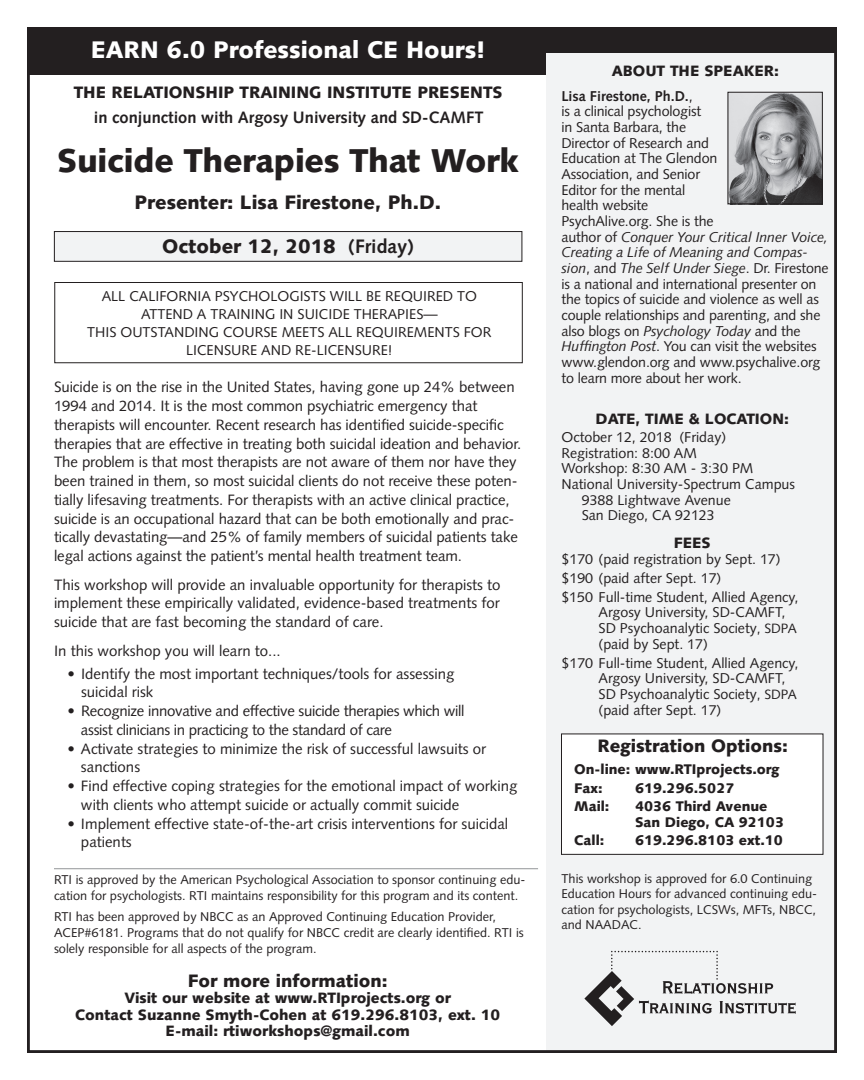
<style>
.page{position:relative;width:864px;height:1080px;background:#fff}
.page>*{position:absolute;margin:0;border:0;box-sizing:border-box;transform-origin:0 0}
.t1{font:900 33px "Syntax";letter-spacing:-.01em;color:#231f20}
.t2{font:900 24px "Syntax";color:#fff}
.t3{font:900 19.5px "Syntax";color:#231f20}
.t4{font:900 18px "Syntax";color:#231f20}
.t5{font:700 16.5px "Syntax";color:#231f20}
.t6{font:900 16.5px "Syntax";color:#231f20}
.t7{font:15px/18.8px "Syntax";letter-spacing:-.005em;color:#231f20}
.t8{font:900 15px/16.5px "Syntax";color:#231f20;text-align:center}
.t9{font:14.25px/15.8px "Syntax";color:#231f20}
.t10{font:900 13.95px/18.6px "Syntax";color:#231f20}
.t11{font:12.75px/15.3px "Syntax";color:#231f20}
.s1{font-weight:700}
.s2{font-style:italic}
.s3{font-size:13.5px}
</style>
<div class="page">
<div style="left:27px;top:40px;width:520px;height:34px;background:#231f20"></div>
<div style="left:547px;top:28px;width:289px;height:1024px;background:#f2f3f4"></div>
<div style="left:27px;top:28px;width:810px;height:25px;background:#231f20"></div>
<svg style="left:584px;top:951px;width:212px;height:75px"></svg>
<div style="left:561px;top:734px;width:262px;height:120px;background:#fff"></div>
<div style="left:561px;top:734px;width:262px;height:121px;border:1px solid #231f20"></div>
<div style="left:54px;top:232px;width:468px;height:29px;background:#f2f3f4"></div>
<div style="left:54px;top:231px;width:468px;height:31px;border:1px solid #231f20"></div>
<img style="left:730px;top:94px;width:91px;height:108px">
<div style="left:728px;top:92px;width:95px;height:112px;border:1px solid #231f20"></div>
<hr style="left:54px;top:868px;width:484px;height:1px;background:#939598">
<div style="left:54px;top:282px;width:469px;height:81px;border:1px solid #231f20"></div>
<h2 class="t2" style="left:91px;top:36px;width:396px">EARN 6.0 Professional CE Hours!</h2>
<p class="t6" style="left:74px;top:83px;width:430px">THE RELATIONSHIP TRAINING INSTITUTE PRESENTS</p>
<p class="t5" style="left:94px;top:108px;width:391px">in conjunction with Argosy University and SD-CAMFT</p>
<h1 class="t1" style="left:57px;top:141px;width:463px">Suicide Therapies That Work</h1>
<h3 class="t3" style="left:135px;top:191px;width:308px">Presenter: Lisa Firestone, Ph.D.</h3>
<h3 class="t3" style="left:162px;top:235px;width:253px">October 12, 2018 <span class="s1">(Friday)</span></h3>
<p class="t9" style="left:87px;top:287px;width:406px;line-height:18px;text-align:center">ALL CALIFORNIA PSYCHOLOGISTS WILL BE REQUIRED TO ATTEND A TRAINING IN SUICIDE THERAPIES—<br>THIS OUTSTANDING COURSE MEETS ALL REQUIREMENTS FOR LICENSURE AND RE-LICENSURE!</p>
<p class="t7" style="left:54px;top:378px;width:469px">Suicide is on the rise in the United States, having gone up 24% between 1994 and 2014. It is the most common psychiatric emergency that therapists will encounter. Recent research has identified suicide-specific therapies that are effective in treating both suicidal ideation and behavior.<br>The problem is that most therapists are not aware of them nor have they been trained in them, so most suicidal clients do not receive these poten&shy;tially lifesaving treatments. For therapists with an active clinical practice, suicide is an occupational hazard that can be both emotionally and prac&shy;tically devastating—and 25% of family members of suicidal patients take legal actions against the patient’s mental health treatment team.</p>
<p class="t7" style="left:54px;top:575px;width:448px;text-align:justify">This workshop will provide an invaluable opportunity for therapists to implement these empirically validated, evidence-based treatments for suicide that are fast becoming the standard of care.</p>
<p class="t7" style="left:54px;top:641px;width:228px">In this workshop you will learn to...</p>
<p class="t7" style="left:81px;top:664px;width:375px;text-indent:-14px">• Identify the most important techniques/tools for assessing suicidal risk</p>
<p class="t7" style="left:81px;top:702px;width:385px;text-indent:-13px">• Recognize innovative and effective suicide therapies which will assist clinicians in practicing to the standard of care</p>
<p class="t7" style="left:81px;top:739px;width:407px;text-indent:-14px">• Activate strategies to minimize the risk of successful lawsuits or sanctions</p>
<p class="t7" style="left:81px;top:777px;width:438px;text-indent:-14px">• Find effective coping strategies for the emotional impact of working with clients who attempt suicide or actually commit suicide</p>
<p class="t7" style="left:81px;top:814px;width:429px;text-indent:-14px">• Implement effective state-of-the-art crisis interventions for suicidal patients</p>
<p class="t11" style="left:54px;top:872px;width:473px;line-height:16px">RTI is approved by the American Psychological Association to sponsor continuing edu&shy;cation for psychologists. RTI maintains responsibility for this program and its content.</p>
<p class="t11" style="left:54px;top:908px;width:471px;line-height:16px">RTI has been approved by NBCC as an Approved Continuing Education Provider,<br>ACEP#6181. Programs that do not qualify for NBCC credit are clearly identified. RTI is solely responsible for all aspects of the program.</p>
<p class="t4" style="left:188px;top:970px;width:202px">For more information:</p>
<p class="t8" style="left:75px;top:990px;width:426px">Visit our website at www.RTIprojects.org or<br>Contact Suzanne Smyth-Cohen at 619.296.8103, ext. 10<br>E-mail: rtiworkshops@gmail.com</p>
<p class="t8" style="left:612px;top:63px;width:169px">ABOUT THE SPEAKER:</p>
<p class="t9" style="left:561px;top:88px;width:269px"><span class="s1">Lisa Firestone, Ph.D.</span>,<br>is a clinical psychologist<br>in Santa Barbara, the<br>Director of Research and<br>Education at The Glendon<br>Association, and Senior<br>Editor for the mental<br>health website<br>PsychAlive.org. She is the<br>author of <span class="s2">Conquer Your Critical Inner Voice,<br>Creating a Life of Meaning and Compas&shy;sion</span>, and <span class="s2">The Self Under Siege</span>. Dr. Firestone is a national and international presenter on the topics of suicide and violence as well as couple relationships and parenting, and she also blogs on <span class="s2">Psychology Today</span> and the<br><span class="s2">Huffington Post</span>. You can visit the websites www.glendon.org and www.psychalive.org to learn more about her work.</p>
<p class="t8" style="left:596px;top:411px;width:195px">DATE, TIME &amp; LOCATION:</p>
<p class="t9" style="left:561px;top:429px;width:166px">October 12, 2018 (Friday)</p>
<p class="t9" style="left:561px;top:445px;width:137px">Registration: 8:00 AM</p>
<p class="t9" style="left:561px;top:461px;width:193px">Workshop: 8:30 AM - 3:30 PM</p>
<p class="t9" style="left:561px;top:476px;width:235px">National University-Spectrum Campus</p>
<p class="t9" style="left:582px;top:492px;width:151px">9388 Lightwave Avenue</p>
<p class="t9" style="left:582px;top:508px;width:135px">San Diego, CA 92123</p>
<p class="t8" style="left:674px;top:535px;width:38px">FEES</p>
<p class="t9" style="left:561px;top:550px;width:238px;line-height:18.9px">$170 (paid registration by Sept. 17) $190 (paid after Sept. 17)<br>$150 Full-time Student, Allied Agency,</p>
<p class="t9" style="left:599px;top:605px;width:200px">Argosy University, SD-CAMFT,<br>SD Psychoanalytic Society<span class="s3">, SDPA </span>(paid by Sept. 17)</p>
<p class="t9" style="left:599px;top:655px;width:201px;text-indent:-37px">$170 Full-time Student, Allied Agency,<br>Argosy University, SD-CAMFT,<br>SD Psychoanalytic Society<span class="s3">, SDPA </span>(paid after Sept. 17)</p>
<p class="t4" style="left:597px;top:735px;width:192px">Registration Options:</p>
<p class="t10" style="left:574px;top:760px;width:207px">On-line: www.RTIprojects.org<br>Fax:</p>
<p class="t10" style="left:635px;top:779px;width:101px">619.296.5027</p>
<p class="t10" style="left:574px;top:797px;width:37px">Mail:</p>
<p class="t10" style="left:635px;top:799px;width:151px;line-height:15.3px">4036 Third Avenue<br>San Diego, CA 92103</p>
<p class="t10" style="left:574px;top:831px;width:32px">Call:</p>
<p class="t10" style="left:635px;top:831px;width:149px">619.296.8103 ext.10</p>
<p class="t11" style="left:561px;top:871px;width:257px">This workshop is approved for 6.0 Continuing Education Hours for advanced continuing edu&shy;cation for psychologists, LCSWs, MFTs, NBCC, and NAADAC.</p>
</div>
